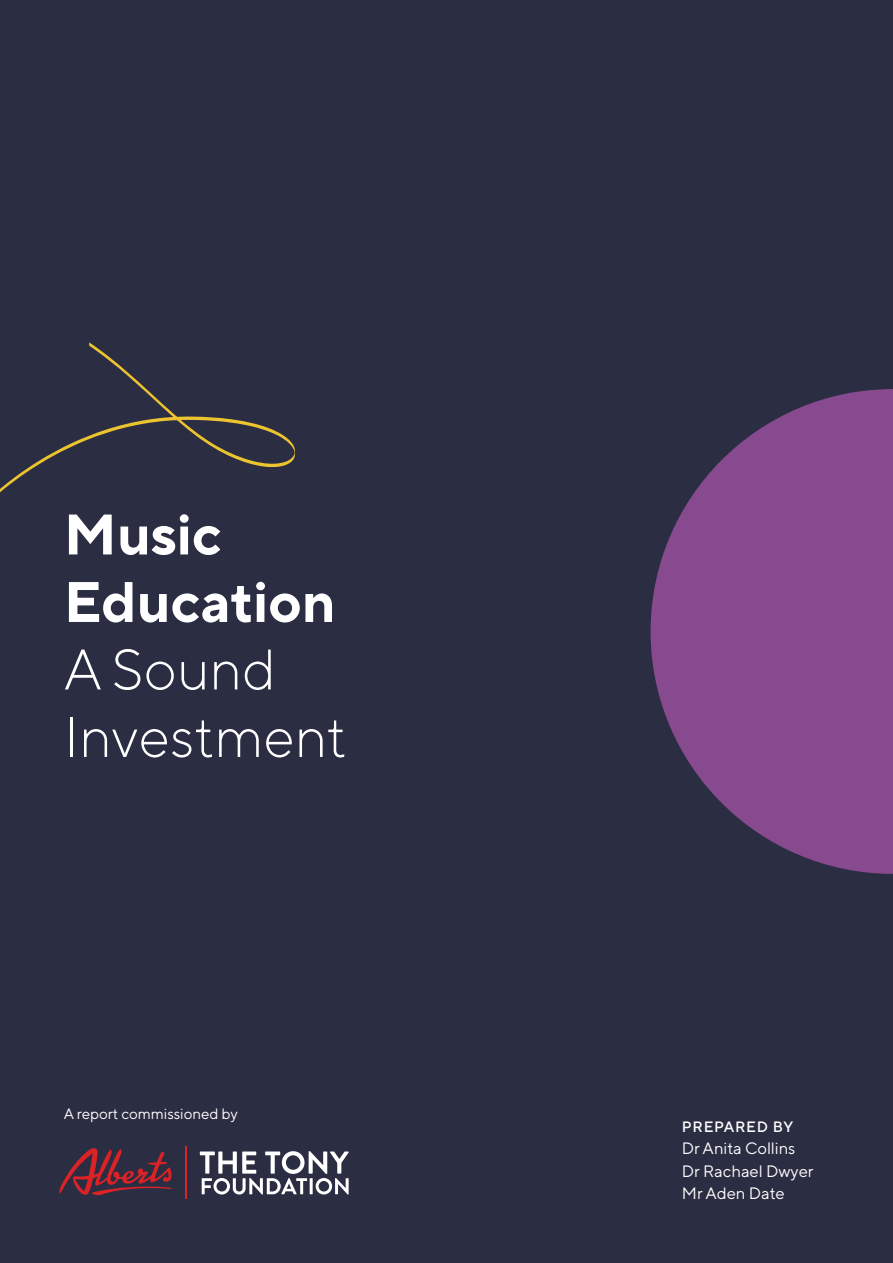
<style>
.page{position:relative;width:893px;height:1263px;background:#2b2d42}
.page>*{position:absolute;margin:0;border:0;box-sizing:border-box;transform-origin:0 0}
.t1{font:300 57px/67.5px "TT Norms Pro";color:#fff}
.t2{font:700 57px/67.5px "TT Norms Pro";color:#fff}
.t3{font:16.5px/22.5px "TT Norms Pro";color:#fff}
.t4{font:15px "TT Norms Pro";color:#fff}
.t5{font:500 15px "TT Norms Pro";letter-spacing:.05em;color:#fff}
</style>
<div class="page">
<hr style="left:186px;top:1146px;width:1px;height:53px;background:#db2327">
<svg style="left:200px;top:1151px;width:149px;height:43px"></svg>
<svg style="left:59px;top:1148px;width:113px;height:47px"></svg>
<svg style="left:651px;top:389px;width:242px;height:485px"></svg>
<svg style="left:0;top:342px;width:295px;height:150px"></svg>
<h1 class="t2" style="left:64px;top:506px;width:273px">Music<br>Education</h1>
<h1 class="t1" style="left:64px;top:641px;width:284px">A Sound<br>Investment</h1>
<p class="t4" style="left:64px;top:1107px;width:176px">A report commissioned by</p>
<p class="t5" style="left:682px;top:1121px;width:113px">PREPARED BY</p>
<p class="t3" style="left:682px;top:1138px;width:133px">Dr Anita Collins<br>Dr Rachael Dwyer<br>Mr Aden Date</p>
</div>
